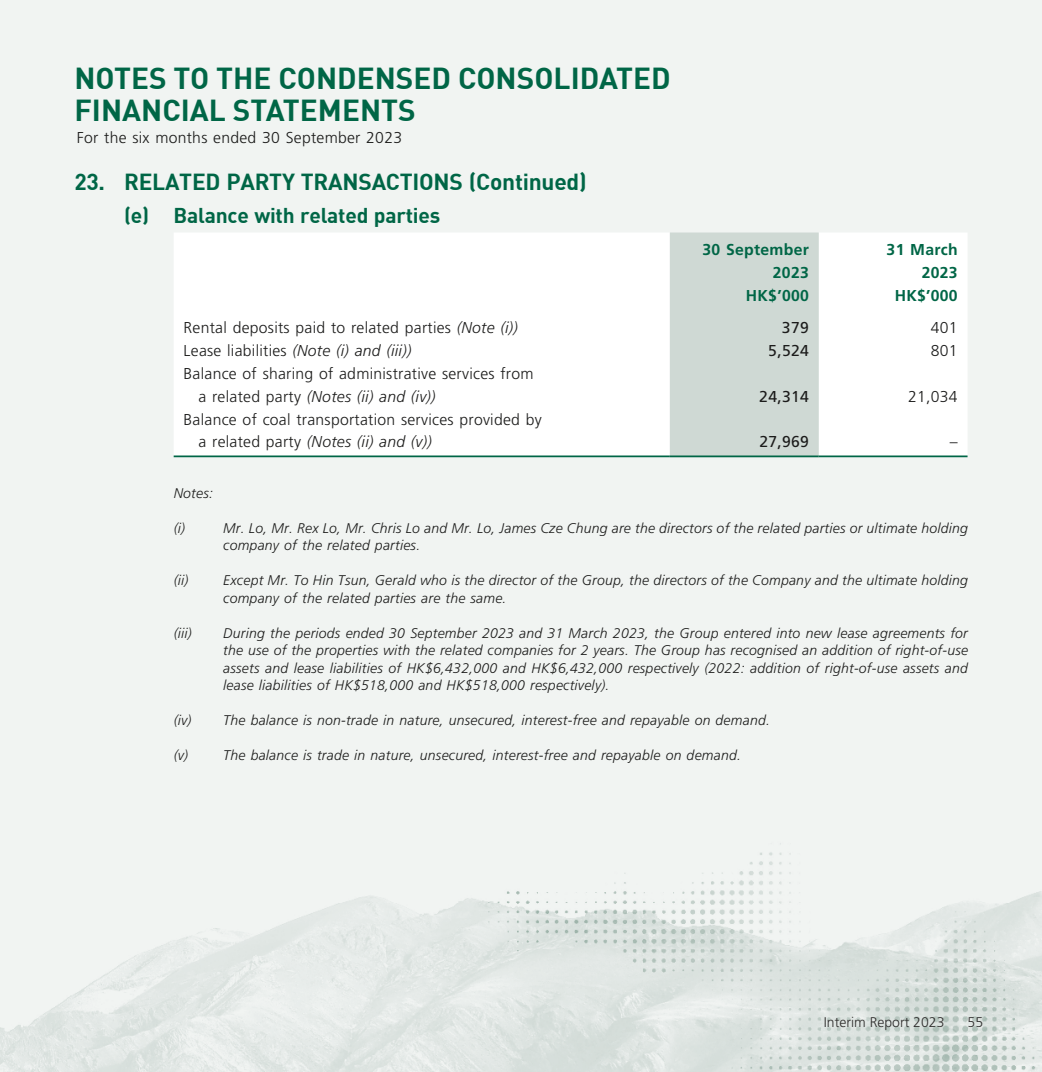
<style>
.page{position:relative;width:1042px;height:1072px;background:#fff}
.page>*{position:absolute;margin:0;border:0;box-sizing:border-box;transform-origin:0 0}
.t1{font:700 29.75px/31.5px "DIN";color:#006646}
.t2{font:700 22.75px "DIN";letter-spacing:-.01em;color:#006646}
.t3{font:700 21px "DIN";letter-spacing:-.01em;color:#006646}
.t4{font:300 15.75px/22.8px "Frutiger LT Std";letter-spacing:.015em;color:#1c1c1b}
.t5{font:700 15.75px/22.8px "Frutiger LT Std";letter-spacing:.015em;color:#006646;text-align:right}
.t6{font:italic 300 15.75px "Frutiger LT Std";letter-spacing:.015em;color:#1c1c1b}
.t7{font:15.75px "Frutiger LT Std";letter-spacing:.015em;color:#1c1c1b}
.t8{font:italic 300 14px/17.5px "Frutiger LT Std";letter-spacing:.015em;color:#1c1c1b}
.t9{font:300 14px "Frutiger LT Std";color:#2d2c2b}
.s1{font-style:italic}
.s2{font-style:normal}
</style>
<div class="page">
<img style="left:0;top:0;width:1042px;height:1071px">
<svg style="left:174px;top:232px;width:793px;height:223px"></svg>
<div style="left:670px;top:232px;width:149px;height:223px;background:#cfd9d4"></div>
<hr style="left:174px;top:455px;width:496px;height:2px;background:#006646">
<hr style="left:670px;top:455px;width:149px;height:2px;background:#006646">
<hr style="left:819px;top:455px;width:148px;height:2px;background:#006646">
<h1 class="t1" style="left:74px;top:61px;width:598px">NOTES TO THE CONDENSED CONSOLIDATED<br>FINANCIAL STATEMENTS</h1>
<p class="t4" style="left:77px;top:127px;width:327px">For the six months ended 30 September 2023</p>
<h2 class="t2" style="left:74px;top:167px;width:514px">23. RELATED PARTY TRANSACTIONS (Continued)</h2>
<h3 class="t3" style="left:124px;top:201px;width:318px">(e) Balance with related parties</h3>
<p class="t5" style="left:702px;top:238px;width:108px">30 September<br>2023</p>
<p class="t5" style="left:886px;top:238px;width:73px">31 March<br>2023</p>
<p class="t5" style="left:746px;top:284px;width:64px">HK$’000</p>
<p class="t5" style="left:895px;top:284px;width:64px">HK$’000</p>
<p class="t4" style="left:184px;top:317px;width:336px">Rental deposits paid to related parties <span class="s1">(Note (i))</span></p>
<p class="t7" style="left:782px;top:319px;width:28px">379</p>
<p class="t4" style="left:931px;top:317px;width:28px">401</p>
<p class="t6" style="left:184px;top:342px;width:229px"><span class="s2">Lease liabilities</span> (Note (i) and (iii))</p>
<p class="t7" style="left:768px;top:341px;width:42px">5,524</p>
<p class="t4" style="left:931px;top:339px;width:28px">801</p>
<p class="t4" style="left:198px;top:362px;width:337px;text-indent:-15px">Balance of sharing of administrative services from a related party <span class="s1">(Notes (ii) and (iv))</span></p>
<p class="t7" style="left:759px;top:387px;width:51px">24,314</p>
<p class="t4" style="left:908px;top:385px;width:51px">21,034</p>
<p class="t4" style="left:198px;top:408px;width:345px;text-indent:-15px">Balance of coal transportation services provided by a related party <span class="s1">(Notes (ii) and (v))</span></p>
<p class="t7" style="left:759px;top:432px;width:51px">27,969</p>
<p class="t4" style="left:950px;top:430px;width:9px">–</p>
<p class="t8" style="left:174px;top:484px;width:41px">Notes:</p>
<p class="t8" style="left:174px;top:519px;width:13px">(i)</p>
<p class="t8" style="left:223px;top:519px;width:746px">Mr. Lo, Mr. Rex Lo, Mr. Chris Lo and Mr. Lo, James Cze Chung are the directors of the related parties or ultimate holding company of the related parties.</p>
<p class="t8" style="left:174px;top:571px;width:16px">(ii)</p>
<p class="t8" style="left:223px;top:571px;width:746px">Except Mr. To Hin Tsun, Gerald who is the director of the Group, the directors of the Company and the ultimate holding company of the related parties are the same.</p>
<p class="t8" style="left:174px;top:624px;width:20px">(iii)</p>
<p class="t8" style="left:223px;top:624px;width:746px;text-align:justify">During the periods ended 30 September 2023 and 31 March 2023, the Group entered into new lease agreements for the use of the properties with the related companies for 2 years. The Group has recognised an addition of right-of-use assets and lease liabilities of HK$6,432,000 and HK$6,432,000 respectively (2022: addition of right-of-use assets and lease liabilities of HK$518,000 and HK$518,000 respectively).</p>
<p class="t8" style="left:174px;top:711px;width:598px">(iv) The balance is non-trade in nature, unsecured, interest-free and repayable on demand.</p>
<p class="t8" style="left:174px;top:746px;width:16px">(v)</p>
<p class="t8" style="left:223px;top:746px;width:519px">The balance is trade in nature, unsecured, interest-free and repayable on demand.</p>
<p class="t9" style="left:824px;top:1014px;width:122px">Interim Report 2023</p>
<p class="t9" style="left:967px;top:1014px;width:17px">55</p>
</div>
